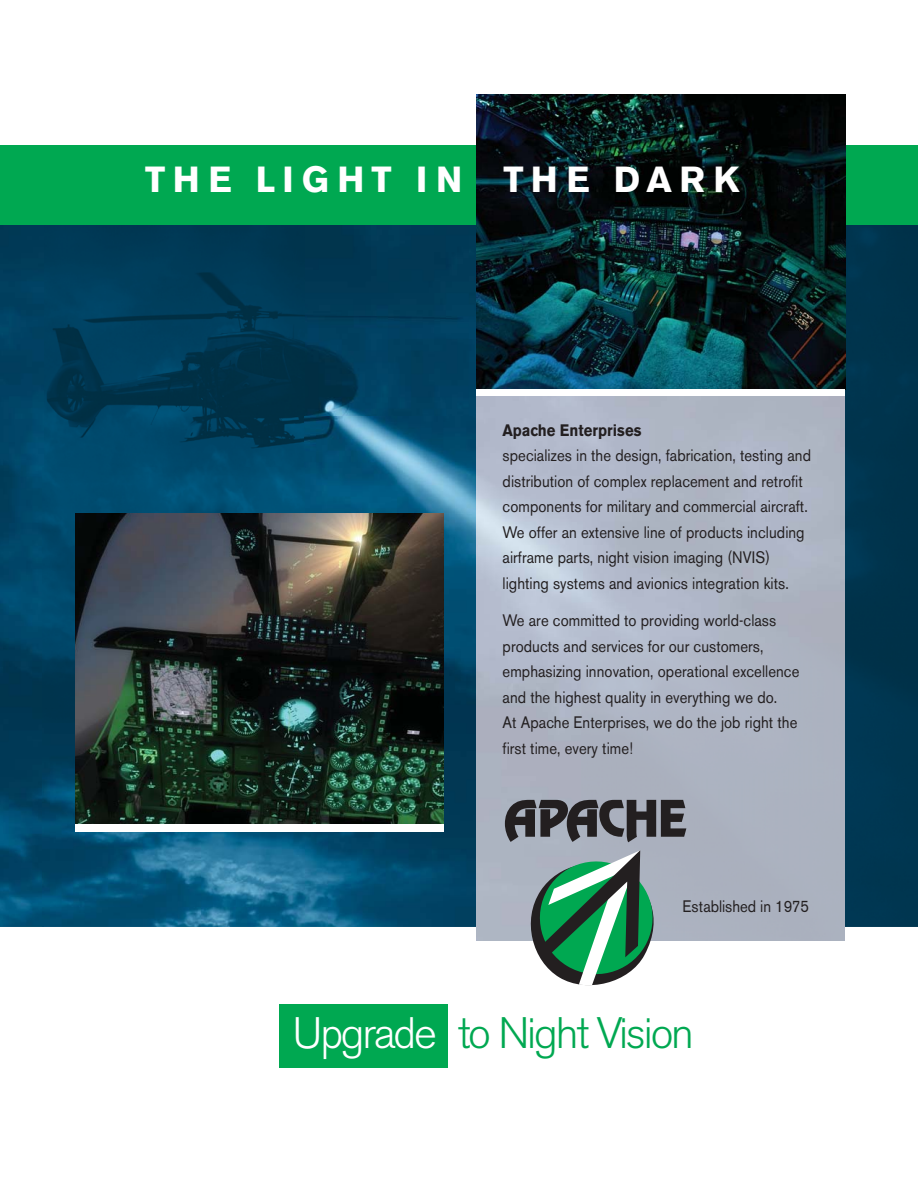
<style>
.page{position:relative;width:918px;height:1188px;background:#fff}
.page>*{position:absolute;margin:0;border:0;box-sizing:border-box;transform-origin:0 0}
.t1{font:300 43.8px "Akzidenz Grotesk BE";letter-spacing:-.05em;color:#00a851}
.t2{font:700 36px "Akzidenz Grotesk BE";letter-spacing:.21em;color:#fff}
.t3{font:16.5px/25.5px "Akzidenz Grotesk BE";letter-spacing:.005em;color:#231f20;scale:.9 1}
.t4{font:700 16.5px "Akzidenz Grotesk BE";letter-spacing:.005em;color:#231f20;scale:.9 1}
.s1{color:#fff}
</style>
<div class="page">
<img style="left:305px;top:225px;width:613px;height:192px">
<img style="left:43px;top:225px;width:262px;height:498px">
<img style="left:0;top:225px;width:43px;height:702px">
<div style="left:845px;top:417px;width:73px;height:510px;background:#003650"></div>
<img style="left:304px;top:417px;width:172px;height:306px">
<img style="left:43px;top:723px;width:433px;height:204px">
<div style="left:0;top:145px;width:918px;height:80px;background:#00a851"></div>
<div style="left:279px;top:1004px;width:169px;height:64px;background:#00a851"></div>
<img style="left:477px;top:95px;width:368px;height:294px">
<img style="left:75px;top:513px;width:369px;height:311px">
<div style="left:75px;top:824px;width:369px;height:8px;background:#fff"></div>
<img style="left:476px;top:396px;width:1px;height:531px">
<svg style="left:521px;top:850px;width:144px;height:136px"></svg>
<svg style="left:505px;top:800px;width:181px;height:42px;background:#5c5c63"></svg>
<h2 class="t2" style="left:145px;top:167px;width:595px">THE LIGHT IN THE DARK</h2>
<p class="t4" style="left:503px;top:424px;width:156px">Apache Enterprises</p>
<p class="t3" style="left:503px;top:445px;width:344px">specializes in the design, fabrication, testing and distribution of complex replacement and retrofit components for military and commercial aircraft.<br>We offer an extensive line of products including airframe parts, night vision imaging (NVIS) lighting systems and avionics integration kits.</p>
<p class="t3" style="left:503px;top:610px;width:331px">We are committed to providing world-class products and services for our customers, emphasizing innovation, operational excellence and the highest quality in everything we do.<br>At Apache Enterprises, we do the job right the first time, every time!</p>
<p class="t3" style="left:683px;top:895px;width:142px">Established in 1975</p>
<h1 class="t1" style="left:292px;top:1017px;width:403px"><span class="s1">Upgrade</span> to Night Vision</h1>
</div>
